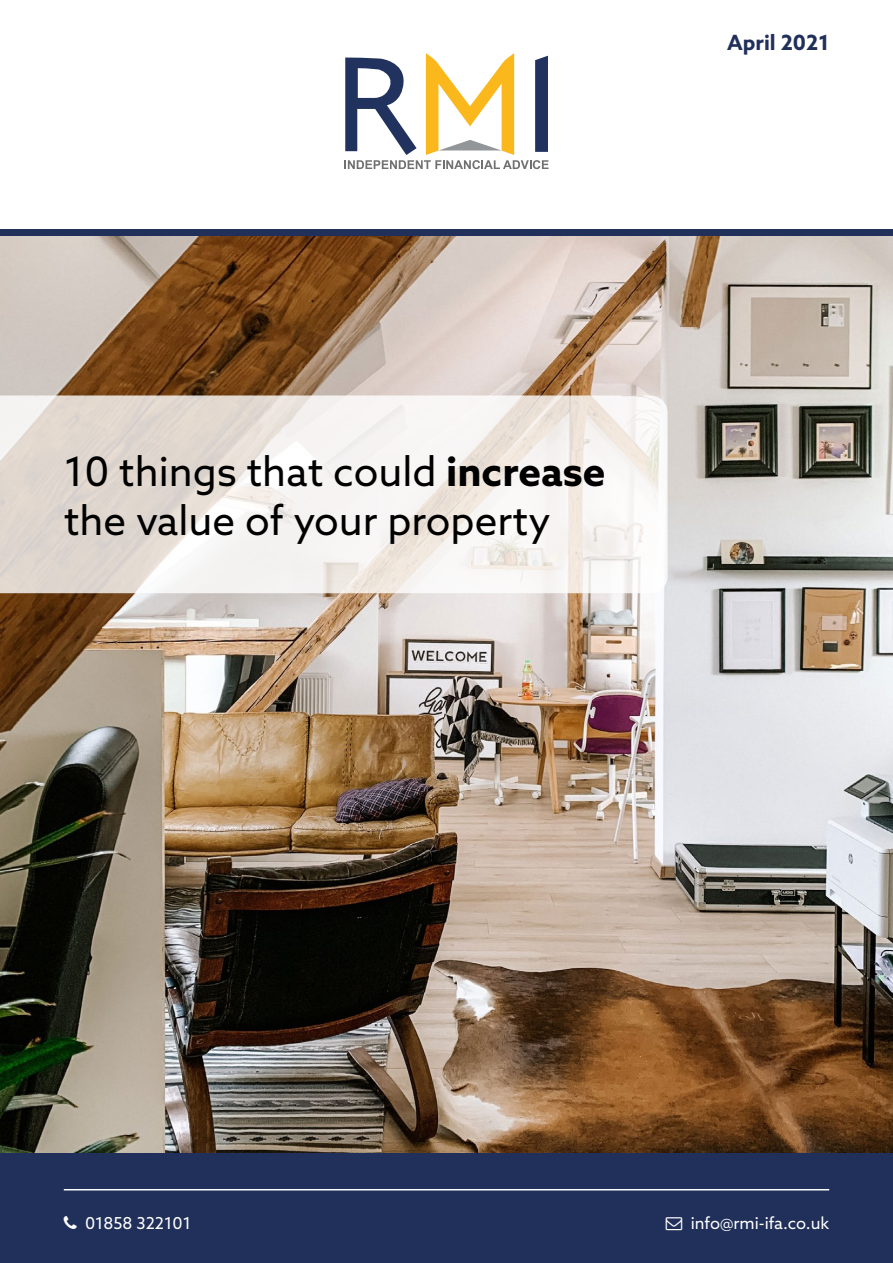
<style>
.page{position:relative;width:893px;height:1263px;background:#fff}
.page>*{position:absolute;margin:0;border:0;box-sizing:border-box;transform-origin:0 0}
.t1{font:40.5px/48.6px "Azo Sans";color:#000}
.t2{font:700 21px "Azo Sans";color:#21305a}
.t3{font:16.5px "Azo Sans";color:#fff}
.s1{font-weight:700}
</style>
<div class="page">
<img style="left:0;top:236px;width:893px;height:917px">
<div style="left:0;top:230px;width:893px;height:6px;background:#21305a"></div>
<div style="left:0;top:1153px;width:893px;height:110px;background:#21305a"></div>
<svg style="left:0;top:395px;width:668px;height:198px"></svg>
<hr style="left:64px;top:1189px;width:765px;height:1px;background:#fff">
<svg style="left:344px;top:53px;width:205px;height:116px"></svg>
<p class="t2" style="left:727px;top:29px;width:103px">April 2021</p>
<p class="t1" style="left:64px;top:447px;width:543px">10 things that could <span class="s1">increase </span>the value of your property</p>
<p class="t3" style="left:85px;top:1212px;width:108px">01858 322101</p>
<p class="t3" style="left:691px;top:1212px;width:140px">info@rmi-ifa.co.uk</p>
</div>
